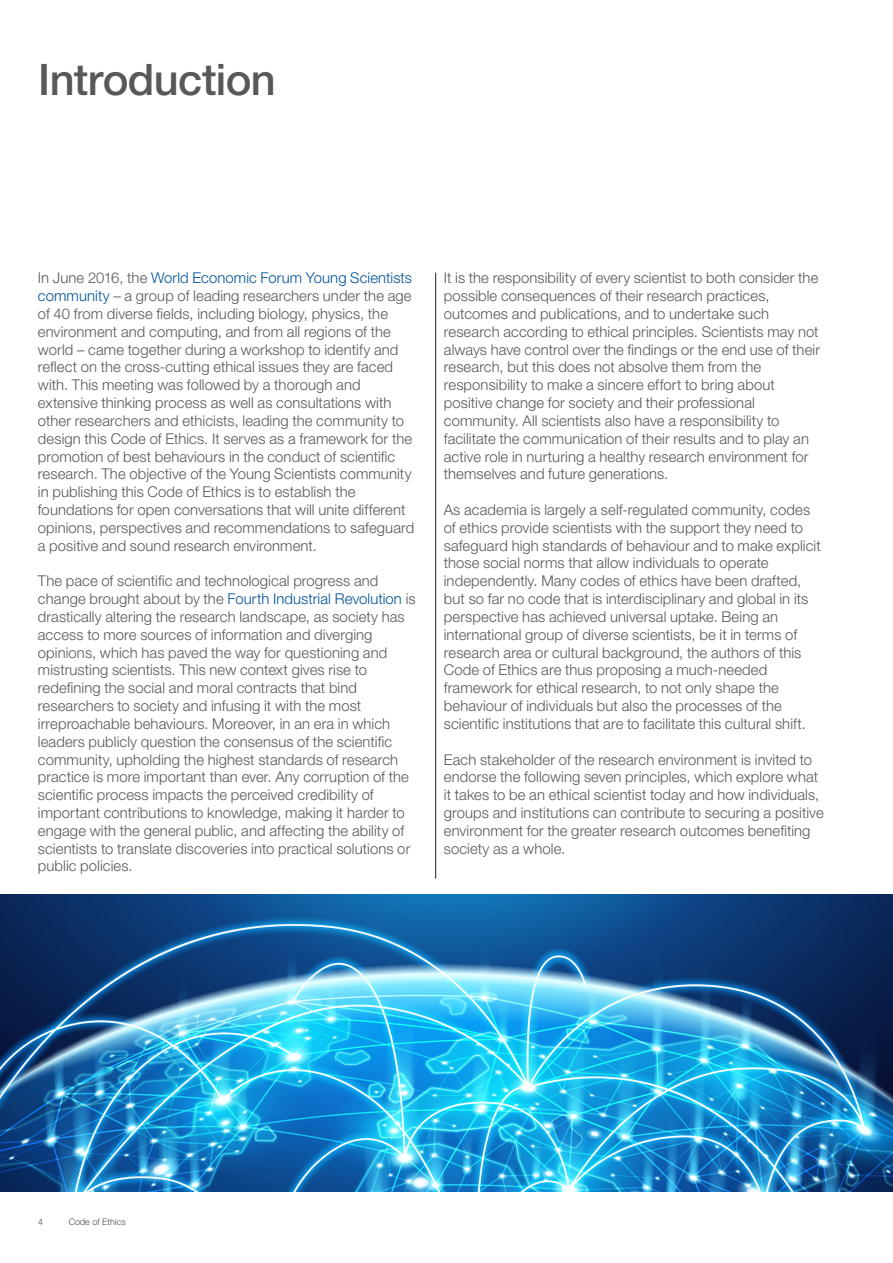
<style>
.page{position:relative;width:893px;height:1263px;background:#fff}
.page>*{position:absolute;margin:0;border:0;box-sizing:border-box;transform-origin:0 0}
.section_title{font:500 43.5px "Helvetica Neue LT Pro";letter-spacing:-.015em;color:#57585a}
.body_text{font:300 14.85px/17.9px "Helvetica Neue LT Pro";letter-spacing:.005em;color:#57585a}
.t1{font:300 9px "Helvetica Neue LT Pro";color:#4b4c4d}
.s1{color:#01529a}
</style>
<div class="page">
<hr style="left:435px;top:273px;width:1px;height:606px;background:#231f20">
<img style="left:0;top:895px;width:893px;height:296px">
<p class="section_title" style="left:38px;top:54px;width:239px">Introduction</p>
<p class="body_text" style="left:38px;top:269px;width:378px">In June 2016, the <span class="s1">World Economic Forum Young Scientists community</span> – a group of leading researchers under the age of 40 from diverse fields, including biology, physics, the environment and computing, and from all regions of the world – came together during a workshop to identify and reflect on the cross-cutting ethical issues they are faced with. This meeting was followed by a thorough and extensive thinking process as well as consultations with other researchers and ethicists, leading the community to design this Code of Ethics. It serves as a framework for the promotion of best behaviours in the conduct of scientific research. The objective of the Young Scientists community in publishing this Code of Ethics is to establish the foundations for open conversations that will unite different opinions, perspectives and recommendations to safeguard a positive and sound research environment.</p>
<p class="body_text" style="left:38px;top:572px;width:379px">The pace of scientific and technological progress and change brought about by the <span class="s1">Fourth Industrial Revolution</span> is drastically altering the research landscape, as society has access to more sources of information and diverging opinions, which has paved the way for questioning and mistrusting scientists. This new context gives rise to redefining the social and moral contracts that bind researchers to society and infusing it with the most irreproachable behaviours. Moreover, in an era in which leaders publicly question the consensus of the scientific community, upholding the highest standards of research practice is more important than ever. Any corruption of the scientific process impacts the perceived credibility of important contributions to knowledge, making it harder to engage with the general public, and affecting the ability of scientists to translate discoveries into practical solutions or public policies.</p>
<p class="body_text" style="left:444px;top:269px;width:378px">It is the responsibility of every scientist to both consider the possible consequences of their research practices, outcomes and publications, and to undertake such research according to ethical principles. Scientists may not always have control over the findings or the end use of their research, but this does not absolve them from the responsibility to make a sincere effort to bring about positive change for society and their professional community. All scientists also have a responsibility to facilitate the communication of their results and to play an active role in nurturing a healthy research environment for themselves and future generations.</p>
<p class="body_text" style="left:444px;top:500px;width:378px">As academia is largely a self-regulated community, codes of ethics provide scientists with the support they need to safeguard high standards of behaviour and to make explicit those social norms that allow individuals to operate independently. Many codes of ethics have been drafted, but so far no code that is interdisciplinary and global in its perspective has achieved universal uptake. Being an international group of diverse scientists, be it in terms of research area or cultural background, the authors of this Code of Ethics are thus proposing a much-needed framework for ethical research, to not only shape the behaviour of individuals but also the processes of the scientific institutions that are to facilitate this cultural shift.</p>
<p class="body_text" style="left:444px;top:750px;width:381px">Each stakeholder of the research environment is invited to endorse the following seven principles, which explore what it takes to be an ethical scientist today and how individuals, groups and institutions can contribute to securing a positive environment for the greater research outcomes benefiting society as a whole.</p>
<p class="t1" style="left:38px;top:1216px;width:7px">4</p>
<p class="t1" style="left:69px;top:1216px;width:59px">Code of Ethics</p>
</div>
